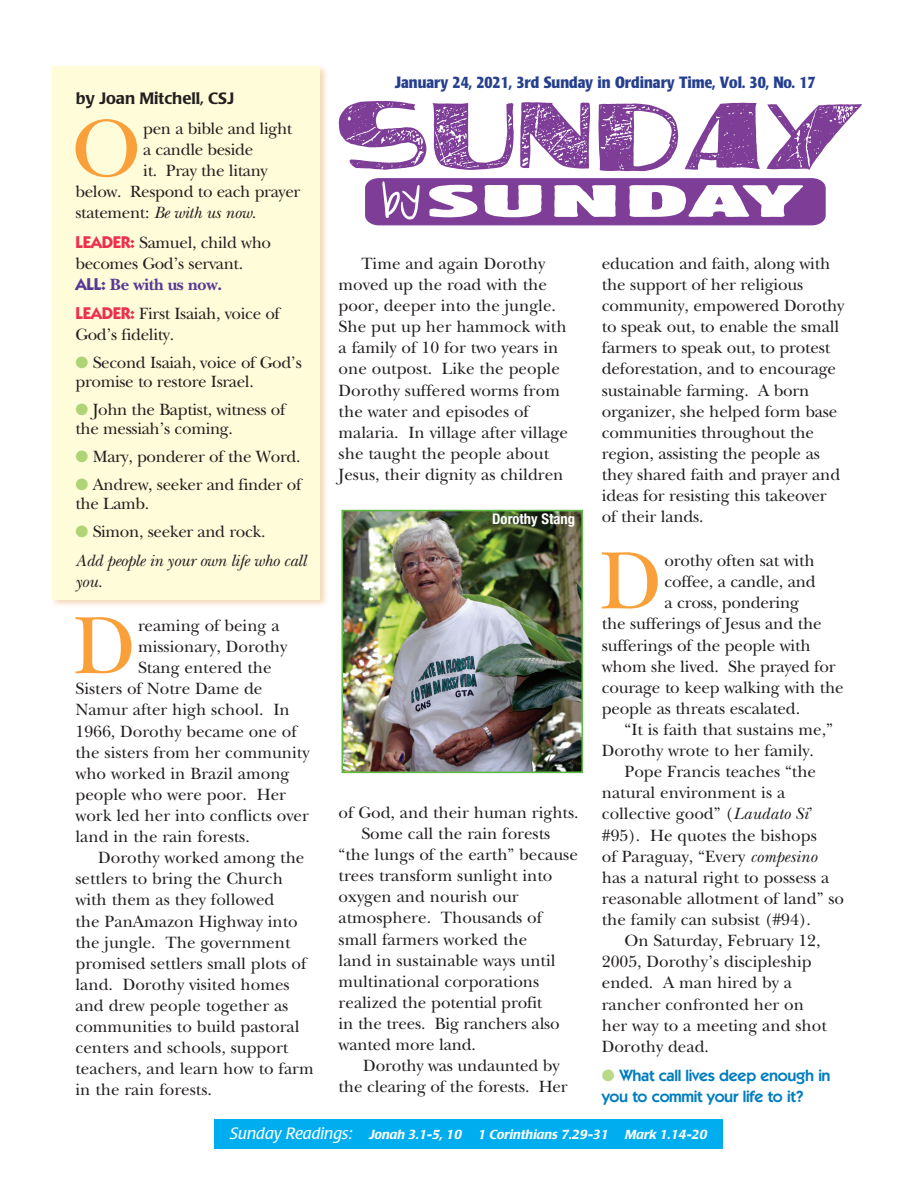
<style>
.page{position:relative;width:918px;height:1188px;background:#fff}
.page>*{position:absolute;margin:0;border:0;box-sizing:border-box;transform-origin:0 0}
.SBS_Text{font:84.9px "New Baskerville";color:#f9a03a}
.SBS_Text-2{font:17.1px/21.1px "New Baskerville";color:#231f20}
.SBS_Text-3{font:17.1px/19.5px "New Baskerville";letter-spacing:-.02em;color:#231f20}
.SBS_Text-4{font:italic 17.1px/21.1px "New Baskerville";letter-spacing:-.02em;color:#231f20}
.SBS_Text-5{font:700 17.1px "New Baskerville";letter-spacing:-.02em;color:#583896}
.Sun_Date{font:700 condensed 16.2px "Poppl Laudatio";color:#253f8e}
.SBS_Text-6{font:600 16.2px/21.1px "Itc Kabel";letter-spacing:-.02em;color:#007dbe}
.Italic{font:italic 16.2px "Poppl Laudatio";color:#fff}
.by_line{font:500 16.2px "Poppl Laudatio";color:#231f20}
.t1{font:700 condensed 14.55px "Helvetica Neue";color:#fff}
.Italic-2{font:italic 500 13.05px "Poppl Laudatio";color:#fff}
.s1{font-style:normal}
.s2{font-family:"Itc Kabel";font-weight:700;color:#ee2e4e}
.s3{font-family:"Itc Kabel"}
.s4{color:#aed475}
.s5{font-style:italic}
.s6{color:#b8d989}
.s7{font-weight:500;font-size:13.05px}
</style>
<div class="page">
<div style="left:50px;top:64px;width:279px;height:545px;background:#e29235;opacity:.35"></div>
<div style="left:52px;top:66px;width:268px;height:533px;background:#fffcda"></div>
<div style="left:214px;top:1119px;width:509px;height:30px;background:#00aeef"></div>
<img style="left:345px;top:513px;width:235px;height:257px">
<div style="left:342px;top:510px;width:241px;height:263px;border:2px solid #60bb46"></div>
<svg style="left:339px;top:101px;width:523px;height:125px"></svg>
<p class="by_line" style="left:76px;top:90px;width:160px">by Joan Mitchell, CSJ</p>
<p class="SBS_Text" style="left:72px;top:99px;width:71px">O</p>
<p class="SBS_Text-3" style="left:143px;top:119px;width:151px">pen a bible and light</p>
<p class="SBS_Text-3" style="left:143px;top:140px;width:112px">a candle beside</p>
<p class="SBS_Text-3" style="left:143px;top:161px;width:126px">it. Pray the litany</p>
<p class="SBS_Text-3" style="left:76px;top:182px;width:226px">below. Respond to each prayer</p>
<p class="SBS_Text-4" style="left:76px;top:202px;width:182px"><span class="s1">statement:</span> Be with us now.</p>
<p class="SBS_Text-3" style="left:76px;top:232px;width:197px;line-height:21.1px"><span class="s2">LEADER:</span> Samuel, child who becomes God’s servant.</p>
<p class="SBS_Text-5" style="left:76px;top:274px;width:148px"><span class="s3">ALL:</span> Be with us now.</p>
<p class="SBS_Text-3" style="left:76px;top:303px;width:206px;line-height:21.1px"><span class="s2">LEADER:</span> First Isaiah, voice of<br>God’s fidelity.</p>
<p class="SBS_Text-3" style="left:76px;top:353px;width:228px"><span class="s4">●</span> Second Isaiah, voice of God’s promise to restore Israel.</p>
<p class="SBS_Text-3" style="left:76px;top:400px;width:211px"><span class="s4">●</span> John the Baptist, witness of the messiah’s coming.</p>
<p class="SBS_Text-3" style="left:76px;top:447px;width:226px"><span class="s4">●</span> Mary, ponderer of the Word.</p>
<p class="SBS_Text-3" style="left:76px;top:474px;width:227px"><span class="s4">●</span> Andrew, seeker and finder of the Lamb.</p>
<p class="SBS_Text-3" style="left:76px;top:522px;width:192px"><span class="s4">●</span> Simon, seeker and rock.</p>
<p class="SBS_Text-4" style="left:76px;top:550px;width:232px">Add people in your own life who call you.</p>
<p class="SBS_Text" style="left:73px;top:596px;width:64px">D</p>
<p class="SBS_Text-2" style="left:138px;top:615px;width:143px">reaming of being a</p>
<p class="SBS_Text-2" style="left:138px;top:636px;width:151px">missionary, Dorothy</p>
<p class="SBS_Text-2" style="left:138px;top:657px;width:135px">Stang entered the</p>
<p class="SBS_Text-2" style="left:76px;top:678px;width:188px">Sisters of Notre Dame de</p>
<p class="SBS_Text-2" style="left:76px;top:699px;width:216px">Namur after high school. In</p>
<p class="SBS_Text-2" style="left:76px;top:721px;width:223px">1966, Dorothy became one of</p>
<p class="SBS_Text-2" style="left:76px;top:742px;width:236px">the sisters from her community</p>
<p class="SBS_Text-2" style="left:76px;top:763px;width:215px">who worked in Brazil among</p>
<p class="SBS_Text-2" style="left:76px;top:784px;width:212px">people who were poor. Her</p>
<p class="SBS_Text-2" style="left:76px;top:805px;width:235px">work led her into conflicts over</p>
<p class="SBS_Text-2" style="left:76px;top:826px;width:176px">land in the rain forests.</p>
<p class="SBS_Text-2" style="left:76px;top:847px;width:240px;text-indent:23px">Dorothy worked among the settlers to bring the Church with them as they followed<br>the PanAmazon Highway into the jungle. The government promised settlers small plots of land. Dorothy visited homes and drew people together as communities to build pastoral centers and schools, support teachers, and learn how to farm in the rain forests.</p>
<p class="Sun_Date" style="left:395px;top:73px;width:423px">January 24, 2021, 3rd Sunday in Ordinary Time, Vol. 30, No. 17</p>
<p class="SBS_Text-2" style="left:339px;top:253px;width:231px;text-indent:23px">Time and again Dorothy moved up the road with the poor, deeper into the jungle.<br>She put up her hammock with a family of 10 for two years in one outpost. Like the people<br>Dorothy suffered worms from the water and episodes of malaria. In village after village she taught the people about<br>Jesus, their dignity as children</p>
<p class="t1" style="left:492px;top:507px;width:84px">Dorothy Stang</p>
<p class="SBS_Text-2" style="left:339px;top:802px;width:241px">of God, and their human rights.</p>
<p class="SBS_Text-2" style="left:339px;top:823px;width:241px;text-indent:23px">Some call the rain forests “the lungs of the earth” because trees transform sunlight into oxygen and nourish our atmosphere. Thousands of small farmers worked the<br>land in sustainable ways until multinational corporations realized the potential profit<br>in the trees. Big ranchers also wanted more land.</p>
<p class="SBS_Text-2" style="left:339px;top:1055px;width:231px;text-indent:25px">Dorothy was undaunted by the clearing of the forests. Her</p>
<p class="SBS_Text-2" style="left:602px;top:253px;width:244px">education and faith, along with the support of her religious community, empowered Dorothy to speak out, to enable the small farmers to speak out, to protest deforestation, and to encourage sustainable farming. A born organizer, she helped form base communities throughout the region, assisting the people as they shared faith and prayer and ideas for resisting this takeover of their lands.</p>
<p class="SBS_Text" style="left:599px;top:531px;width:64px">D</p>
<p class="SBS_Text-2" style="left:664px;top:550px;width:152px">orothy often sat with</p>
<p class="SBS_Text-2" style="left:664px;top:571px;width:153px">coffee, a candle, and</p>
<p class="SBS_Text-2" style="left:664px;top:592px;width:136px">a cross, pondering</p>
<p class="SBS_Text-2" style="left:602px;top:613px;width:221px">the sufferings of Jesus and the</p>
<p class="SBS_Text-2" style="left:602px;top:635px;width:210px">sufferings of the people with</p>
<p class="SBS_Text-2" style="left:602px;top:656px;width:235px">whom she lived. She prayed for</p>
<p class="SBS_Text-2" style="left:602px;top:677px;width:243px">courage to keep walking with the</p>
<p class="SBS_Text-2" style="left:602px;top:698px;width:200px">people as threats escalated.</p>
<p class="SBS_Text-2" style="left:602px;top:719px;width:233px;text-indent:23px">“It is faith that sustains me,”<br>Dorothy wrote to her family.</p>
<p class="SBS_Text-2" style="left:602px;top:761px;width:244px;text-indent:23px">Pope Francis teaches “the natural environment is a collective good” (<span class="s5">Laudato Si</span>’ #95). He quotes the bishops<br>of Paraguay, “Every <span class="s5">compesino </span>has a natural right to possess a reasonable allotment of land” so the family can subsist (#94).</p>
<p class="SBS_Text-2" style="left:602px;top:930px;width:227px;text-indent:23px">On Saturday, February 12,<br>2005, Dorothy’s discipleship ended. A man hired by a rancher confronted her on her way to a meeting and shot<br>Dorothy dead.</p>
<p class="SBS_Text-6" style="left:602px;top:1065px;width:230px"><span class="s6">●</span> What call lives deep enough in you to commit your life to it?</p>
<p class="Italic" style="left:230px;top:1124px;width:234px">Sunday Readings: <span class="s7">Jonah 3.1-5, 10</span></p>
<p class="Italic-2" style="left:478px;top:1127px;width:132px">1 Corinthians 7.29-31</p>
<p class="Italic-2" style="left:625px;top:1127px;width:84px">Mark 1.14-20</p>
</div>
